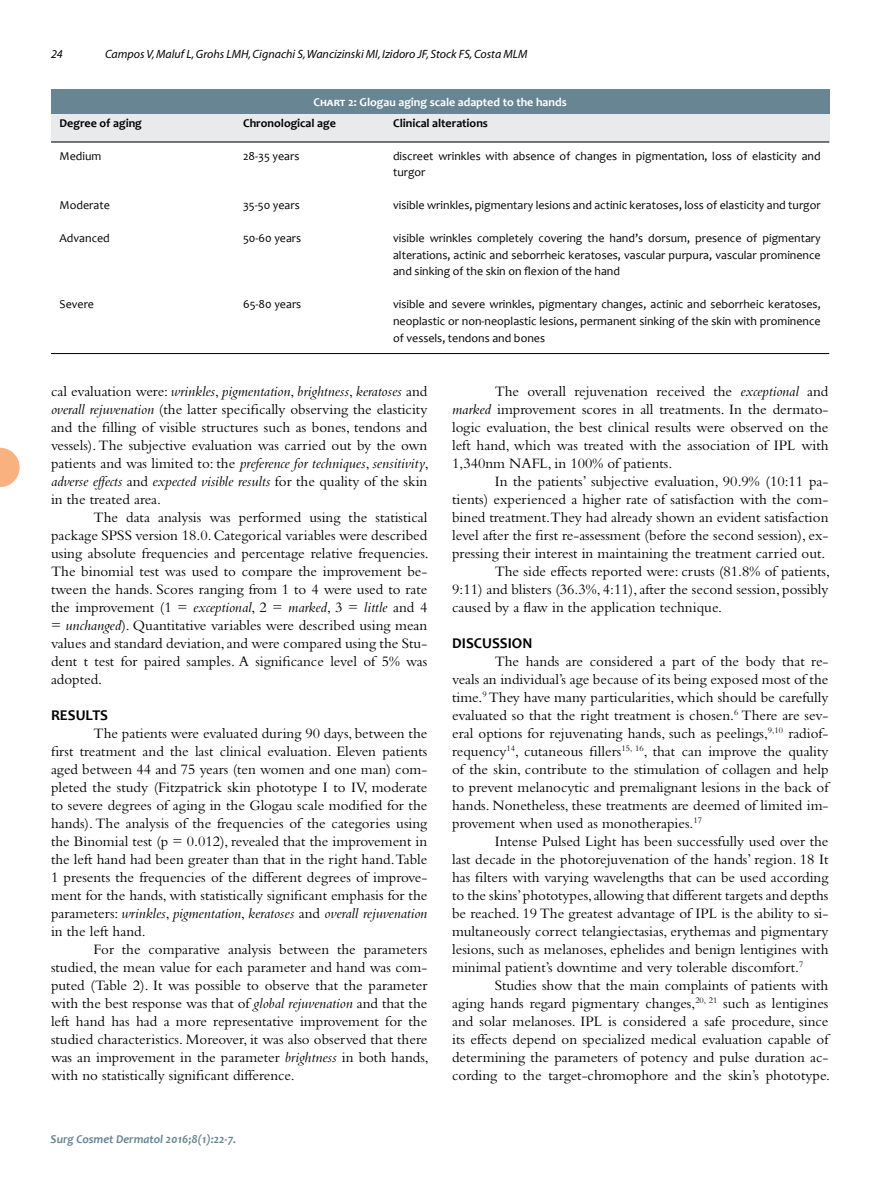
<style>
.page{position:relative;width:893px;height:1191px;background:#fff}
.page>*{position:absolute;margin:0;border:0;box-sizing:border-box;transform-origin:0 0}
.t1{font:15px/18px "Bembo";color:#000;text-align:justify}
.t2{font:700 15px "Candara";color:#000}
.t3{font:12px/16.5px "Candara";color:#000;text-align:justify}
.t4{font:italic 12px "Myriad";color:#000}
.t5{font:700 12px "Candara";color:#000}
.t6{font:700 12px "Candara";color:#fff}
.t7{font:italic 700 12px "Candara";color:#688594}
.s1{font-style:italic}
</style>
<div class="page">
<div style="left:51px;top:89px;width:778px;height:53px;background:#e9eaec"></div>
<div style="left:51px;top:89px;width:778px;height:25px;background:#688594"></div>
<hr style="left:51px;top:353px;width:778px;height:1px;background:#000">
<hr style="left:51px;top:142px;width:778px;height:1px;background:#000">
<svg style="left:0;top:448px;width:20px;height:39px"></svg>
<p class="t4" style="left:51px;top:48px;width:13px">24</p>
<p class="t4" style="left:105px;top:48px;width:424px">Campos V, Maluf L, Grohs LMH, Cignachi S, Wancizinski MI, Izidoro JF, Stock FS, Costa MLM</p>
<p class="t6" style="left:313px;top:94px;width:255px">Chart 2: Glogau aging scale adapted to the hands</p>
<p class="t5" style="left:60px;top:115px;width:84px">Degree of aging</p>
<p class="t5" style="left:243px;top:115px;width:94px">Chronological age</p>
<p class="t5" style="left:393px;top:115px;width:96px">Clinical alterations</p>
<p class="t3" style="left:60px;top:148px;width:43px">Medium</p>
<p class="t3" style="left:243px;top:148px;width:58px">28-35 years</p>
<p class="t3" style="left:393px;top:148px;width:429px">discreet wrinkles with absence of changes in pigmentation, loss of elasticity and turgor</p>
<p class="t3" style="left:60px;top:197px;width:52px">Moderate</p>
<p class="t3" style="left:243px;top:197px;width:58px">35-50 years</p>
<p class="t3" style="left:393px;top:197px;width:429px">visible wrinkles, pigmentary lesions and actinic keratoses, loss of elasticity and turgor</p>
<p class="t3" style="left:60px;top:230px;width:52px">Advanced</p>
<p class="t3" style="left:243px;top:230px;width:60px">50-60 years</p>
<p class="t3" style="left:393px;top:230px;width:429px">visible wrinkles completely covering the hand’s dorsum, presence of pigmentary alterations, actinic and seborrheic keratoses, vascular purpura, vascular prominence and sinking of the skin on flexion of the hand</p>
<p class="t3" style="left:60px;top:296px;width:36px">Severe</p>
<p class="t3" style="left:243px;top:296px;width:60px">65-80 years</p>
<p class="t3" style="left:393px;top:296px;width:429px">visible and severe wrinkles, pigmentary changes, actinic and seborrheic keratoses, neoplastic or non-neoplastic lesions, permanent sinking of the skin with prominence of vessels, tendons and bones</p>
<p class="t1" style="left:51px;top:382px;width:379px">cal evaluation were: <span class="s1">wrinkles</span>, <span class="s1">pigmentation</span>, <span class="s1">brightness</span>, <span class="s1">keratoses</span> and <span class="s1">overall rejuvenation</span> (the latter specifically observing the elasticity and the filling of visible structures such as bones, tendons and vessels). The subjective evaluation was carried out by the own patients and was limited to: the <span class="s1">preference for techniques</span>, <span class="s1">sensitivity</span>, <span class="s1">adverse effects</span> and <span class="s1">expected visible results</span> for the quality of the skin in the treated area.</p>
<p class="t1" style="left:51px;top:508px;width:379px;text-indent:43px">The data analysis was performed using the statistical package SPSS version 18.0. Categorical variables were described using absolute frequencies and percentage relative frequencies.<br>The binomial test was used to compare the improvement be&shy;tween the hands. Scores ranging from 1 to 4 were used to rate the improvement (1 = <span class="s1">exceptional</span>, 2 = <span class="s1">marked</span>, 3 = <span class="s1">little</span> and 4 = <span class="s1">unchanged</span>). Quantitative variables were described using mean values and standard deviation, and were compared using the Stu&shy;dent t test for paired samples. A significance level of 5% was adopted.</p>
<p class="t2" style="left:51px;top:706px;width:59px">RESULTS</p>
<p class="t1" style="left:51px;top:724px;width:378px;text-indent:43px">The patients were evaluated during 90 days, between the first treatment and the last clinical evaluation. Eleven patients aged between 44 and 75 years (ten women and one man) com&shy;pleted the study (Fitzpatrick skin phototype I to IV, moderate to severe degrees of aging in the Glogau scale modified for the hands). The analysis of the frequencies of the categories using the Binomial test (p = 0.012), revealed that the improvement in the left hand had been greater than that in the right hand.Table 1 presents the frequencies of the different degrees of improve&shy;ment for the hands, with statistically significant emphasis for the parameters: <span class="s1">wrinkles</span>, <span class="s1">pigmentation</span>, <span class="s1">keratoses</span> and <span class="s1">overall rejuvenation </span>in the left hand.</p>
<p class="t1" style="left:51px;top:940px;width:379px;text-indent:43px">For the comparative analysis between the parameters studied, the mean value for each parameter and hand was com&shy;puted (Table 2). It was possible to observe that the parameter with the best response was that of <span class="s1">global rejuvenation</span> and that the left hand has had a more representative improvement for the studied characteristics. Moreover, it was also observed that there was an improvement in the parameter <span class="s1">brightness</span> in both hands, with no statistically significant difference.</p>
<p class="t7" style="left:51px;top:1131px;width:187px">Surg Cosmet Dermatol 2016;8(1):22-7.</p>
<p class="t1" style="left:452px;top:382px;width:378px;text-indent:43px">The overall rejuvenation received the <span class="s1">exceptional</span> and <span class="s1">marked</span> improvement scores in all treatments. In the dermato&shy;logic evaluation, the best clinical results were observed on the left hand, which was treated with the association of IPL with 1,340nm NAFL, in 100% of patients.</p>
<p class="t1" style="left:495px;top:472px;width:335px">In the patients’ subjective evaluation, 90.9% (10:11 pa-</p>
<p class="t1" style="left:452px;top:490px;width:378px">tients) experienced a higher rate of satisfaction with the com-</p>
<p class="t1" style="left:452px;top:508px;width:378px">bined treatment.They had already shown an evident satisfaction</p>
<p class="t1" style="left:452px;top:526px;width:378px">level after the first re-assessment (before the second session), ex-</p>
<p class="t1" style="left:452px;top:544px;width:375px">pressing their interest in maintaining the treatment carried out.</p>
<p class="t1" style="left:495px;top:562px;width:337px">The side effects reported were: crusts (81.8% of patients,</p>
<p class="t1" style="left:452px;top:580px;width:378px">9:11) and blisters (36.3%, 4:11), after the second session, possibly</p>
<p class="t1" style="left:452px;top:598px;width:271px">caused by a flaw in the application technique.</p>
<p class="t2" style="left:452px;top:634px;width:82px">DISCUSSION</p>
<p class="t1" style="left:452px;top:652px;width:378px;text-indent:43px">The hands are considered a part of the body that re&shy;veals an individual’s age because of its being exposed most of the time.<sup>9</sup> They have many particularities, which should be carefully evaluated so that the right treatment is chosen.<sup>6</sup> There are sev&shy;eral options for rejuvenating hands, such as peelings,<sup>9,10</sup> radiof&shy;requency<sup>14</sup>, cutaneous fillers<sup>15,</sup> <sup>16</sup>, that can improve the quality of the skin, contribute to the stimulation of collagen and help to prevent melanocytic and premalignant lesions in the back of hands. Nonetheless, these treatments are deemed of limited im&shy;provement when used as monotherapies.<sup>17</sup></p>
<p class="t1" style="left:452px;top:832px;width:378px;text-indent:43px">Intense Pulsed Light has been successfully used over the last decade in the photorejuvenation of the hands’ region. 18 It has filters with varying wavelengths that can be used according to the skins’ phototypes, allowing that different targets and depths be reached. 19 The greatest advantage of IPL is the ability to si&shy;multaneously correct telangiectasias, erythemas and pigmentary lesions, such as melanoses, ephelides and benign lentigines with minimal patient’s downtime and very tolerable discomfort.<sup>7</sup></p>
<p class="t1" style="left:452px;top:976px;width:379px;text-indent:43px">Studies show that the main complaints of patients with aging hands regard pigmentary changes,<sup>20,</sup> <sup>21</sup> such as lentigines and solar melanoses. IPL is considered a safe procedure, since its effects depend on specialized medical evaluation capable of determining the parameters of potency and pulse duration ac&shy;cording to the target-chromophore and the skin’s phototype.</p>
</div>
